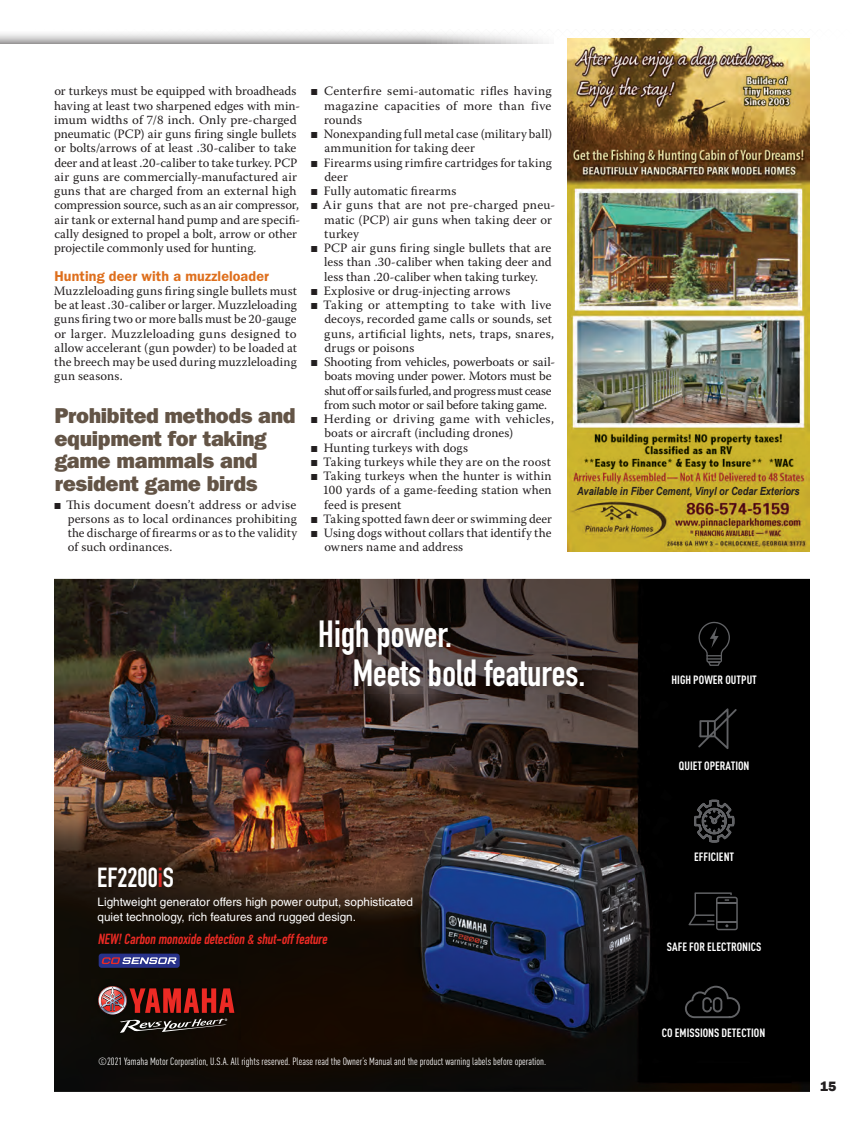
<style>
.page{position:relative;width:864px;height:1134px;background:#fff}
.page>*{position:absolute;margin:0;border:0;box-sizing:border-box;transform-origin:0 0}
.t1{font:700 37.35px/38.1px "DIN Condensed";color:#fff}
.t2{font:700 27.15px "DIN Condensed";color:#fff}
.t3{font:800 21.3px/22.5px "Franklin Gothic IT Cby BT";letter-spacing:-.02em;color:#635446}
.t4{font:italic 700 14.4px "DIN Condensed";color:#ec2a24}
.t5{font:600 14.25px "Franklin Gothic";letter-spacing:.01em;color:#de6f1d}
.t6{font:800 13.5px "Franklin Gothic IT Cby BT";color:#231f20}
.t7{font:12.75px/14.2px "Warnock Pro";letter-spacing:.01em;color:#231f20}
.t8{font:12.75px/14.2px "Warnock Pro";letter-spacing:-.015em;color:#231f20}
.t9{font:700 condensed 11.85px "DIN Pro";color:#fff}
.t10{font:11.7px/15.6px "Helvetica";color:#fff}
.t11{font:italic 700 11.25px "Arial Narrow";color:#231f20}
.t12{font:10.35px "DIN Cond";color:#fff}
.s1{font-family:"Century"}
.s2{color:#d82622}
</style>
<div class="page">
<img style="left:567px;top:38px;width:243px;height:1px">
<div style="left:0;top:30px;width:554px;height:23px;background:#231f20;opacity:.9"></div>
<div style="left:0;top:45px;width:554px;height:8px;background:#fff"></div>
<img style="left:567px;top:39px;width:243px;height:513px">
<img style="left:54px;top:579px;width:756px;height:513px">
<div style="left:92px;top:980px;width:148px;height:59px;background:#0f0a04"></div>
<svg style="left:98px;top:986px;width:136px;height:47px;background:#602a25"></svg>
<svg style="left:698px;top:621px;width:32px;height:45px"></svg>
<svg style="left:698px;top:708px;width:39px;height:41px;background:#151516"></svg>
<svg style="left:689px;top:892px;width:49px;height:38px;background:#151516"></svg>
<svg style="left:694px;top:799px;width:40px;height:44px;background:#272829"></svg>
<div style="left:99px;top:954px;width:81px;height:14px;background:#28328a;border-radius:3px"></div>
<svg style="left:102px;top:957px;width:74px;height:7px"></svg>
<img style="left:313px;top:613px;width:278px;height:80px">
<svg style="left:685px;top:986px;width:55px;height:32px;background:#151516"></svg>
<p class="t7" style="left:54px;top:84px;width:248px">or turkeys must be equipped with broadheads having at least two sharpened edges with min&shy;imum widths of 7/8 inch. Only pre-charged pneumatic (PCP) air guns firing single bullets or bolts/arrows of at least .30-caliber to take deer and at least .20-caliber to take turkey. PCP air guns are commercially-manufactured air guns that are charged from an external high compression source, such as an air compressor, air tank or external hand pump and are specifi&shy;cally designed to propel a bolt, arrow or other projectile commonly used for hunting.</p>
<p class="t5" style="left:54px;top:267px;width:216px">Hunting deer with a muzzleloader</p>
<p class="t7" style="left:54px;top:283px;width:245px;text-align:justify">Muzzleloading guns firing single bullets must be at least .30-caliber or larger. Muzzleloading guns firing two or more balls must be 20-gauge or larger. Muzzleloading guns designed to allow accelerant (gun powder) to be loaded at the breech may be used during muzzleloading gun seasons.</p>
<h3 class="t3" style="left:54px;top:404px;width:243px">Prohibited methods and equipment for taking game mammals and resident game birds</h3>
<p class="t7" style="left:68px;top:497px;width:231px;text-align:justify;text-indent:-14px"><span class="s1">■</span> This document doesn’t address or advise persons as to local ordinances prohibiting the discharge of firearms or as to the validity of such ordinances.</p>
<p class="t7" style="left:324px;top:84px;width:229px;text-align:justify;text-indent:-14px"><span class="s1">■</span> Centerfire semi-automatic rifles having magazine capacities of more than five rounds</p>
<p class="t7" style="left:324px;top:126px;width:229px;text-indent:-14px"><span class="s1">■</span> Nonexpanding full metal case (military ball) ammunition for taking deer</p>
<p class="t7" style="left:324px;top:155px;width:229px;text-indent:-14px"><span class="s1">■</span> Firearms using rimfire cartridges for taking deer</p>
<p class="t7" style="left:310px;top:183px;width:148px"><span class="s1">■</span> Fully automatic firearms</p>
<p class="t7" style="left:324px;top:198px;width:233px;text-indent:-14px"><span class="s1">■</span> Air guns that are not pre-charged pneu&shy;matic (PCP) air guns when taking deer or turkey</p>
<p class="t7" style="left:324px;top:240px;width:229px;text-align:justify;text-indent:-14px"><span class="s1">■</span> PCP air guns firing single bullets that are less than .30-caliber when taking deer and less than .20-caliber when taking turkey.</p>
<p class="t7" style="left:310px;top:283px;width:202px"><span class="s1">■</span> Explosive or drug-injecting arrows</p>
<p class="t7" style="left:324px;top:297px;width:231px;text-indent:-14px"><span class="s1">■</span> Taking or attempting to take with live decoys, recorded game calls or sounds, set guns, artificial lights, nets, traps, snares, drugs or poisons</p>
<p class="t8" style="left:324px;top:354px;width:232px;text-indent:-14px"><span class="s1">■</span> Shooting from vehicles, powerboats or sail&shy;boats moving under power. Motors must be shut off or sails furled, and progress must cease from such motor or sail before taking game.</p>
<p class="t7" style="left:324px;top:411px;width:231px;text-indent:-14px"><span class="s1">■</span> Herding or driving game with vehicles, boats or aircraft (including drones)</p>
<p class="t7" style="left:310px;top:440px;width:159px"><span class="s1">■</span> Hunting turkeys with dogs</p>
<p class="t7" style="left:310px;top:454px;width:242px"><span class="s1">■</span> Taking turkeys while they are on the roost</p>
<p class="t7" style="left:323px;top:468px;width:230px;text-align:justify;text-indent:-12px"><span class="s1">■</span> Taking turkeys when the hunter is within 100 yards of a game-feeding station when feed is present</p>
<p class="t7" style="left:310px;top:511px;width:243px"><span class="s1">■</span> Taking spotted fawn deer or swimming deer</p>
<p class="t7" style="left:324px;top:525px;width:229px;text-indent:-14px"><span class="s1">■</span> Using dogs without collars that identify the owners name and address</p>
<p class="t11" style="left:577px;top:483px;width:224px">Available in Fiber Cement, Vinyl or Cedar Exteriors</p>
<h1 class="t1" style="left:353px;top:615px;width:234px;text-indent:-34px">High power.<br>Meets bold features.</h1>
<p class="t9" style="left:672px;top:671px;width:87px">HIGH POWER OUTPUT</p>
<p class="t9" style="left:679px;top:757px;width:72px">QUIET OPERATION</p>
<h2 class="t2" style="left:97px;top:859px;width:78px">EF2200<span class="s2">i</span>S</h2>
<p class="t10" style="left:98px;top:894px;width:317px">Lightweight generator offers high power output, sophisticated quiet technology, rich features and rugged design.</p>
<p class="t4" style="left:98px;top:930px;width:234px">NEW!Carbonmonoxidedetection&amp; shut-offfeature</p>
<p class="t12" style="left:98px;top:1056px;width:449px">©2021 Yamaha Motor Corporation, U.S.A. All rights reserved. Please read the Owner’s Manual and the product warning labels before operation.</p>
<p class="t9" style="left:694px;top:848px;width:42px">EFFICIENT</p>
<p class="t9" style="left:667px;top:938px;width:96px">SAFE FOR ELECTRONICS</p>
<p class="t9" style="left:662px;top:1024px;width:105px">CO EMISSIONS DETECTION</p>
<p class="t6" style="left:820px;top:1077px;width:18px">15</p>
</div>
